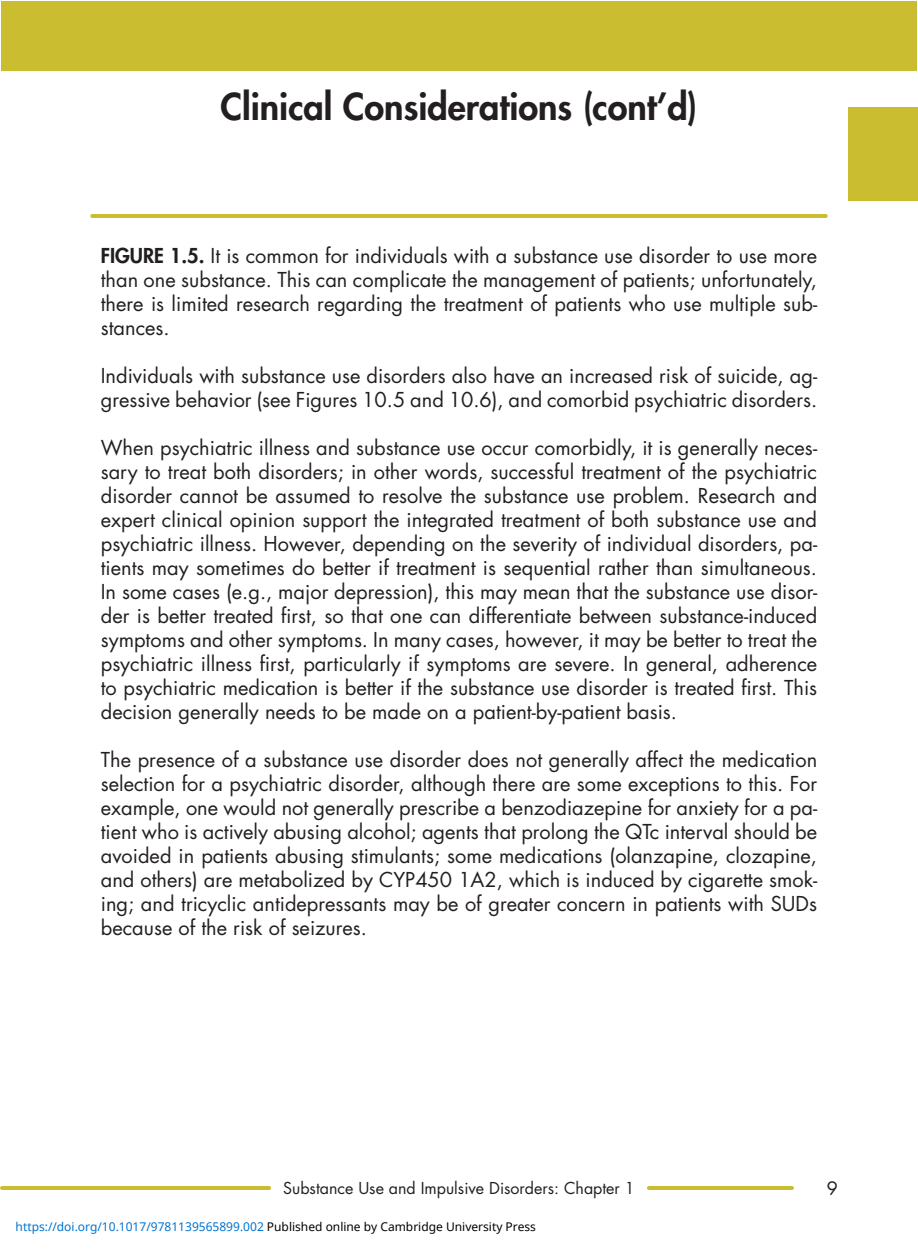
<style>
.page{position:relative;width:918px;height:1260px;background:#fff}
.page>*{position:absolute;margin:0;border:0;box-sizing:border-box;transform-origin:0 0}
.Title_Box_Spacing{font:800 36px "Futura Std";color:#231f20}
.Paragraph_Style_1{font:20px/24px "Futura Std";color:#231f20;text-align:justify}
.t1{font:18px "Futura Std";color:#231f20}
.t2{font:16px "Futura Std";color:#231f20}
.t3{font:12px "Noto Sans";color:#0172cf}
.s1{font-weight:800}
.s2{color:#000}
</style>
<div class="page">
<hr style="left:649px;top:1186px;width:143px;height:4px;background:#cabd30">
<hr style="left:2px;top:1186px;width:267px;height:4px;background:#cabd30">
<div style="left:848px;top:107px;width:70px;height:94px;background:#cabd30"></div>
<div style="left:1px;top:1px;width:916px;height:70px;background:#cabd30"></div>
<hr style="left:92px;top:214px;width:734px;height:4px;background:#cabd30">
<p class="Title_Box_Spacing" style="left:221px;top:84px;width:479px">Clinical Considerations (cont’d)</p>
<p class="Paragraph_Style_1" style="left:101px;top:244px;width:718px"><span class="s1">FIGURE 1.5.</span> It is common for individuals with a substance use disorder to use more than one substance. This can complicate the management of patients; unfortunately, there is limited research regarding the treatment of patients who use multiple sub&shy;stances.</p>
<p class="Paragraph_Style_1" style="left:101px;top:364px;width:718px">Individuals with substance use disorders also have an increased risk of suicide, ag&shy;gressive behavior (see Figures 10.5 and 10.6), and comorbid psychiatric disorders.</p>
<p class="Paragraph_Style_1" style="left:101px;top:436px;width:718px">When psychiatric illness and substance use occur comorbidly, it is generally neces&shy;sary to treat both disorders; in other words, successful treatment of the psychiatric disorder cannot be assumed to resolve the substance use problem. Research and expert clinical opinion support the integrated treatment of both substance use and psychiatric illness. However, depending on the severity of individual disorders, pa&shy;tients may sometimes do better if treatment is sequential rather than simultaneous.<br>In some cases (e.g., major depression), this may mean that the substance use disor&shy;der is better treated first, so that one can differentiate between substance-induced symptoms and other symptoms. In many cases, however, it may be better to treat the psychiatric illness first, particularly if symptoms are severe. In general, adherence to psychiatric medication is better if the substance use disorder is treated first. This decision generally needs to be made on a patient-by-patient basis.</p>
<p class="Paragraph_Style_1" style="left:101px;top:748px;width:718px">The presence of a substance use disorder does not generally affect the medication selection for a psychiatric disorder, although there are some exceptions to this. For example, one would not generally prescribe a benzodiazepine for anxiety for a pa&shy;tient who is actively abusing alcohol; agents that prolong the QTc interval should be avoided in patients abusing stimulants; some medications (olanzapine, clozapine, and others) are metabolized by CYP450 1A2, which is induced by cigarette smok&shy;ing; and tricyclic antidepressants may be of greater concern in patients with SUDs because of the risk of seizures.</p>
<p class="t2" style="left:283px;top:1177px;width:353px">Substance Use and Impulsive Disorders: Chapter 1</p>
<p class="t1" style="left:827px;top:1177px;width:13px">9</p>
<p class="t3" style="left:16px;top:1219px;width:522px">https://doi.org/10.1017/9781139565899.002 <span class="s2">Published online by Cambridge University Press</span></p>
</div>
